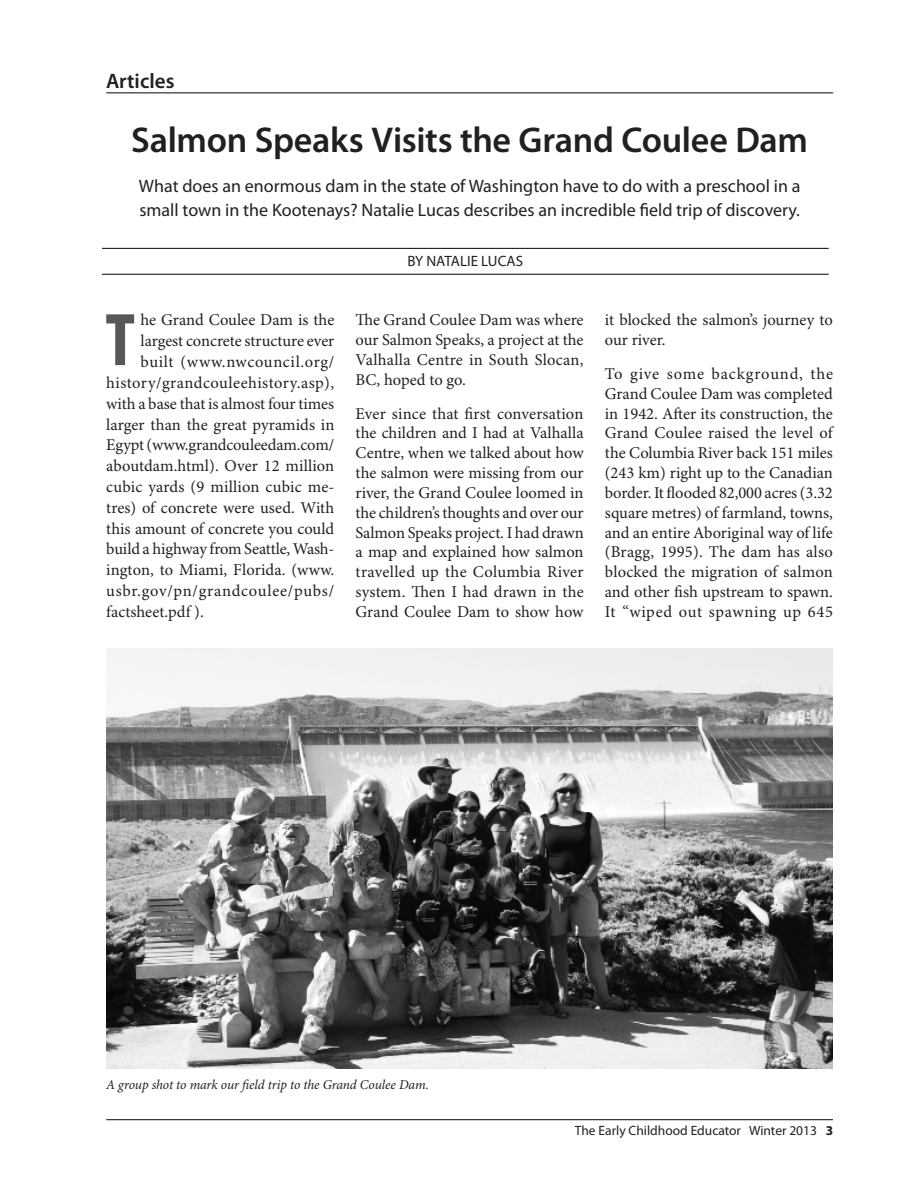
<style>
.page{position:relative;width:918px;height:1188px;background:#fff}
.page>*{position:absolute;margin:0;border:0;box-sizing:border-box;transform-origin:0 0}
.BODY_-_drop_cap{font:700 condensed 75.3px "Myriad Pro";color:#57585a}
.article_titles{font:600 36px "Myriad Pro";letter-spacing:-.01em;color:#231f20}
.Article_type_title_l{font:600 21px "Myriad Pro";color:#231f20}
.Article_summary_myri{font:18px/24px "Myriad Pro";color:#231f20}
.BODY_TEXT{font:16.5px/19.8px "Minion Pro";letter-spacing:.005em;color:#231f20;text-align:justify}
.BODY_-_drop_cap-2{font:16.5px "Minion Pro";color:#231f20}
.BODY_-_drop_cap-3{font:16.5px "Minion Pro";letter-spacing:.025em;color:#231f20}
.BODY_-_drop_cap-4{font:16.5px "Minion Pro";letter-spacing:.04em;color:#231f20}
.BODY_-_drop_cap-5{font:16.5px "Minion Pro";letter-spacing:.035em;color:#231f20}
.author_by-line{font:15px "Myriad Pro";color:#231f20}
.Photo_caption{font:italic 13.5px "Minion Pro";letter-spacing:-.01em;color:#231f20}
.t1{font:13.5px "Myriad Pro";color:#231f20}
.s1{font-weight:700}
</style>
<div class="page">
<hr style="left:106px;top:1119px;width:727px;height:1px;background:#231f20">
<hr style="left:106px;top:92px;width:727px;height:1px;background:#231f20">
<hr style="left:102px;top:248px;width:727px;height:1px;background:#231f20">
<hr style="left:102px;top:274px;width:727px;height:1px;background:#231f20">
<img style="left:106px;top:648px;width:727px;height:421px">
<p class="Article_type_title_l" style="left:106px;top:69px;width:70px">Articles</p>
<p class="article_titles" style="left:131px;top:120px;width:678px">Salmon Speaks Visits the Grand Coulee Dam</p>
<p class="Article_summary_myri" style="left:139px;top:175px;width:663px">What does an enormous dam in the state of Washington have to do with a preschool in a small town in the Kootenays? Natalie Lucas describes an incredible field trip of discovery.</p>
<p class="author_by-line" style="left:407px;top:252px;width:117px">By Natalie Lucas</p>
<p class="BODY_-_drop_cap" style="left:105px;top:299px;width:31px">T</p>
<p class="BODY_-_drop_cap-2" style="left:141px;top:310px;width:195px">he Grand Coulee Dam is the</p>
<p class="BODY_-_drop_cap-2" style="left:141px;top:331px;width:195px">largest concrete structure ever</p>
<p class="BODY_-_drop_cap-5" style="left:141px;top:352px;width:195px">built (www.nwcouncil.org/</p>
<p class="BODY_-_drop_cap-3" style="left:106px;top:373px;width:229px">history/grandcouleehistory.asp),</p>
<p class="BODY_-_drop_cap-2" style="left:106px;top:394px;width:229px">with a base that is almost four times</p>
<p class="BODY_-_drop_cap-2" style="left:106px;top:414px;width:230px">larger than the great pyramids in</p>
<p class="BODY_-_drop_cap-2" style="left:106px;top:435px;width:229px">Egypt (www.grandcouleedam.com/</p>
<p class="BODY_-_drop_cap-2" style="left:106px;top:456px;width:229px">aboutdam.html). Over 12 million</p>
<p class="BODY_-_drop_cap-2" style="left:106px;top:477px;width:230px">cubic yards (9 million cubic me-</p>
<p class="BODY_-_drop_cap-2" style="left:106px;top:498px;width:230px">tres) of concrete were used. With</p>
<p class="BODY_-_drop_cap-2" style="left:106px;top:519px;width:230px">this amount of concrete you could</p>
<p class="BODY_-_drop_cap-2" style="left:106px;top:539px;width:230px">build a highway from Seattle, Wash-</p>
<p class="BODY_-_drop_cap-2" style="left:106px;top:560px;width:230px">ington, to Miami, Florida. (www.</p>
<p class="BODY_-_drop_cap-4" style="left:106px;top:581px;width:229px">usbr.gov/pn/grandcoulee/pubs/</p>
<p class="BODY_-_drop_cap-2" style="left:106px;top:602px;width:99px">factsheet.pdf ).</p>
<p class="BODY_TEXT" style="left:356px;top:311px;width:230px">The Grand Coulee Dam was where our Salmon Speaks, a project at the Valhalla Centre in South Slocan, BC, hoped to go.</p>
<p class="BODY_TEXT" style="left:356px;top:404px;width:230px">Ever since that first conversation the children and I had at Valhalla Centre, when we talked about how the salmon were missing from our river, the Grand Coulee loomed in the children’s thoughts and over our Salmon Speaks project. I had drawn a map and explained how salmon travelled up the Columbia River system. Then I had drawn in the Grand Coulee Dam to show how</p>
<p class="BODY_TEXT" style="left:605px;top:311px;width:230px">it blocked the salmon’s journey to our river.</p>
<p class="BODY_TEXT" style="left:605px;top:364px;width:230px">To give some background, the Grand Coulee Dam was completed in 1942. After its construction, the Grand Coulee raised the level of the Columbia River back 151 miles (243 km) right up to the Canadian border. It flooded 82,000 acres (3.32 square metres) of farmland, towns, and an entire Aboriginal way of life (Bragg, 1995). The dam has also blocked the migration of salmon and other fish upstream to spawn.<br>It “wiped out spawning up 645</p>
<p class="Photo_caption" style="left:106px;top:1077px;width:324px">A group shot to mark our field trip to the Grand Coulee Dam.</p>
<p class="t1" style="left:575px;top:1123px;width:260px">The Early Childhood Educator Winter 2013 <span class="s1">3</span></p>
</div>
